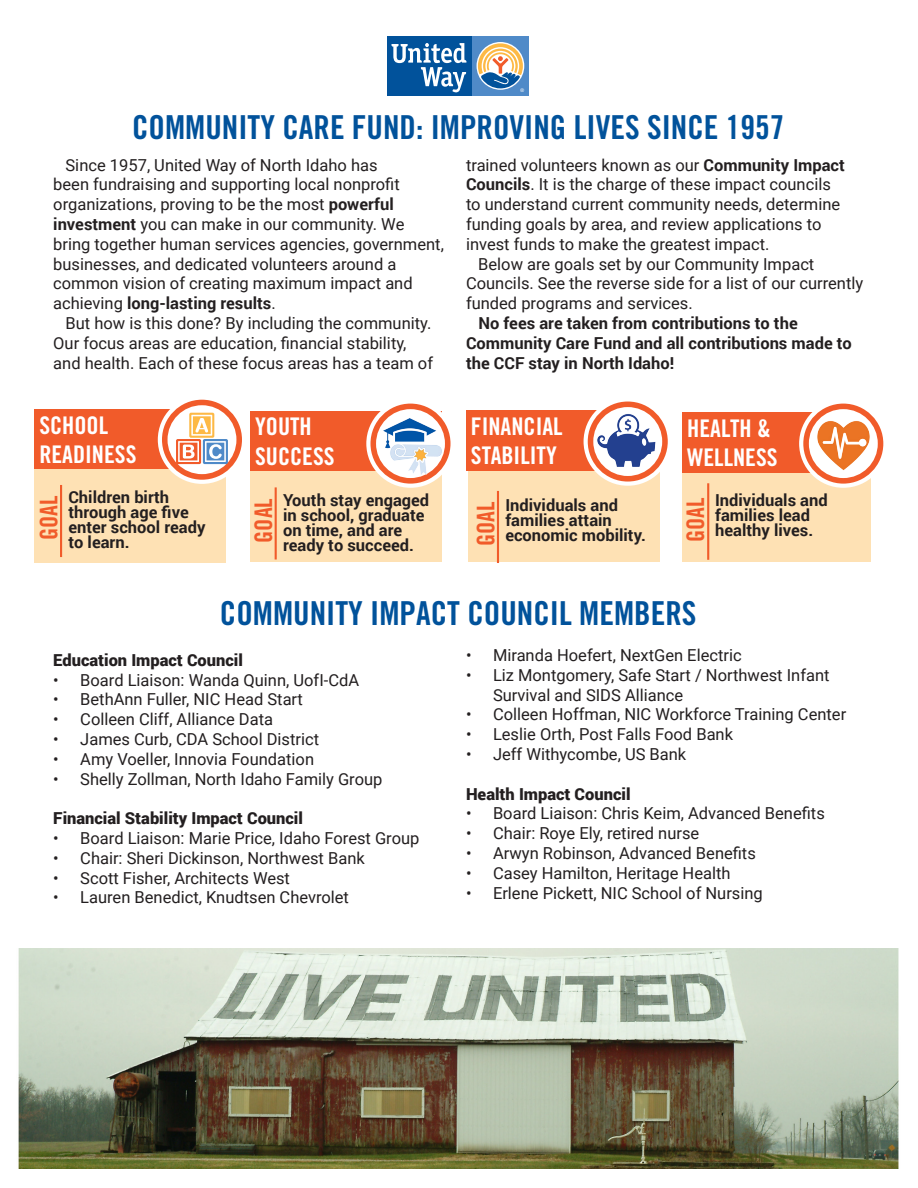
<style>
.page{position:relative;width:918px;height:1188px;background:#fff}
.page>*{position:absolute;margin:0;border:0;box-sizing:border-box;transform-origin:0 0}
.t1{font:33px "Trade Gothic Bold Cond Twenty";color:#01529b}
.t2{font:24.3px "Trade Gothic Bold Cond Twenty";color:#fff}
.t3{font:24.3px "Trade Gothic Bold Cond Twenty";color:#f15b2a}
.t4{font:16.5px/19.8px "Roboto";color:#231f20}
.t5{font:700 16.5px/15px "Roboto";color:#231f20}
.t6{font:900 16.5px "Roboto";color:#231f20}
.t7{font:4.95px "Meta";color:#fff}
.s1{font-weight:700}
</style>
<div class="page">
<img style="left:18px;top:949px;width:881px;height:219px">
<div style="left:34px;top:430px;width:192px;height:133px;background:#fee1b4"></div>
<div style="left:35px;top:409px;width:191px;height:60px;background:#f15b2a"></div>
<div style="left:468px;top:431px;width:191px;height:130px;background:#fee1b4"></div>
<div style="left:466px;top:410px;width:192px;height:61px;background:#f15b2a"></div>
<div style="left:683px;top:431px;width:188px;height:130px;background:#fee1b4"></div>
<div style="left:683px;top:412px;width:191px;height:61px;background:#f15b2a"></div>
<div style="left:250px;top:430px;width:192px;height:131px;background:#fee1b4"></div>
<div style="left:250px;top:411px;width:192px;height:60px;background:#f15b2a"></div>
<div style="left:158px;top:396px;width:88px;height:88px;background:#fff;border-radius:50%"></div>
<svg style="left:162px;top:400px;width:80px;height:80px"></svg>
<div style="left:366px;top:399px;width:89px;height:89px;background:#fff;border-radius:50%"></div>
<svg style="left:371px;top:404px;width:80px;height:80px"></svg>
<div style="left:584px;top:397px;width:88px;height:89px;background:#fff;border-radius:50%"></div>
<svg style="left:588px;top:402px;width:80px;height:80px"></svg>
<div style="left:799px;top:399px;width:89px;height:89px;background:#fff;border-radius:50%"></div>
<svg style="left:803px;top:404px;width:80px;height:80px"></svg>
<img style="left:814px;top:417px;width:58px;height:58px">
<img style="left:595px;top:410px;width:64px;height:63px">
<img style="left:380px;top:414px;width:64px;height:64px">
<hr style="left:497px;top:491px;width:2px;height:72px;background:#f15b2a">
<hr style="left:707px;top:483px;width:2px;height:77px;background:#f15b2a">
<hr style="left:275px;top:487px;width:2px;height:73px;background:#f15b2a">
<hr style="left:60px;top:485px;width:2px;height:72px;background:#f15b2a">
<div style="left:472px;top:36px;width:57px;height:60px;background:#4f8ac8"></div>
<svg style="left:477px;top:42px;width:47px;height:48px"></svg>
<svg style="left:478px;top:43px;width:45px;height:45px;background:#b1b0a7"></svg>
<div style="left:387px;top:36px;width:85px;height:60px;background:#01529b"></div>
<svg style="left:391px;top:43px;width:75px;height:49px"></svg>
<p class="t7" style="left:520px;top:88px;width:6px">®</p>
<p class="t1" style="left:132px;top:107px;width:654px">COMMUNITY CARE FUND: IMPROVING LIVES SINCE 1957</p>
<p class="t4" style="left:53px;top:154px;width:392px;text-indent:12px">Since 1957, United Way of North Idaho has<br>been fundraising and supporting local nonprofit organizations, proving to be the most <span class="s1">powerful investment</span> you can make in our community. We bring together human services agencies, government, businesses, and dedicated volunteers around a common vision of creating maximum impact and achieving <span class="s1">long-lasting results</span>.</p>
<p class="t4" style="left:53px;top:313px;width:381px;text-indent:12px">But how is this done? By including the community.<br>Our focus areas are education, financial stability, and health. Each of these focus areas has a team of</p>
<p class="t2" style="left:39px;top:411px;width:70px">SCHOOL</p>
<p class="t2" style="left:39px;top:440px;width:99px">READINESS</p>
<p class="t2" style="left:255px;top:412px;width:58px">YOUTH</p>
<p class="t2" style="left:255px;top:441px;width:81px">SUCCESS</p>
<p class="t4" style="left:466px;top:154px;width:380px">trained volunteers known as our <span class="s1">Community Impact Councils</span>. It is the charge of these impact councils to understand current community needs, determine funding goals by area, and review applications to invest funds to make the greatest impact.</p>
<p class="t4" style="left:466px;top:253px;width:399px;text-indent:12px">Below are goals set by our Community Impact<br>Councils. See the reverse side for a list of our currently funded programs and services.</p>
<p class="t5" style="left:466px;top:313px;width:387px;line-height:19.8px;text-indent:12px">No fees are taken from contributions to the<br>Community Care Fund and all contributions made to the CCF stay in North Idaho!</p>
<p class="t2" style="left:471px;top:412px;width:93px">FINANCIAL</p>
<p class="t2" style="left:471px;top:441px;width:87px">STABILITY</p>
<p class="t2" style="left:687px;top:414px;width:85px">HEALTH &amp;</p>
<p class="t2" style="left:687px;top:443px;width:92px">WELLNESS</p>
<p class="t3" style="left:34px;top:540px;width:46px;rotate:-90deg">GOAL</p>
<p class="t5" style="left:68px;top:489px;width:138px">Children birth through age five enter school ready to learn.</p>
<p class="t5" style="left:283px;top:492px;width:148px">Youth stay engaged in school, graduate on time, and are ready to succeed.</p>
<p class="t3" style="left:471px;top:546px;width:46px;rotate:-90deg">GOAL</p>
<p class="t5" style="left:505px;top:497px;width:142px">Individuals and families attain economic mobility.</p>
<p class="t5" style="left:715px;top:492px;width:114px">Individuals and families lead healthy lives.</p>
<p class="t3" style="left:249px;top:543px;width:46px;rotate:-90deg">GOAL</p>
<p class="t3" style="left:681px;top:542px;width:46px;rotate:-90deg">GOAL</p>
<p class="t1" style="left:220px;top:594px;width:478px">COMMUNITY IMPACT COUNCIL MEMBERS</p>
<p class="t6" style="left:53px;top:648px;width:191px">Education Impact Council</p>
<p class="t4" style="left:53px;top:669px;width:307px">• Board Liaison: Wanda Quinn, UofI-CdA</p>
<p class="t4" style="left:53px;top:689px;width:251px">• BethAnn Fuller, NIC Head Start</p>
<p class="t4" style="left:53px;top:709px;width:221px">• Colleen Cliff, Alliance Data</p>
<p class="t4" style="left:53px;top:729px;width:267px">• James Curb, CDA School District</p>
<p class="t4" style="left:53px;top:749px;width:262px">• Amy Voeller, Innovia Foundation</p>
<p class="t4" style="left:53px;top:768px;width:331px">• Shelly Zollman, North Idaho Family Group</p>
<p class="t6" style="left:53px;top:807px;width:251px">Financial Stability Impact Council</p>
<p class="t4" style="left:53px;top:828px;width:368px">• Board Liaison: Marie Price, Idaho Forest Group</p>
<p class="t4" style="left:53px;top:848px;width:313px">• Chair: Sheri Dickinson, Northwest Bank</p>
<p class="t4" style="left:53px;top:867px;width:238px">• Scott Fisher, Architects West</p>
<p class="t4" style="left:53px;top:887px;width:297px">• Lauren Benedict, Knudtsen Chevrolet</p>
<p class="t4" style="left:466px;top:645px;width:277px">• Miranda Hoefert, NextGen Electric</p>
<p class="t4" style="left:493px;top:664px;width:338px;text-indent:-27px">• Liz Montgomery, Safe Start / Northwest Infant<br>Survival and SIDS Alliance</p>
<p class="t4" style="left:466px;top:704px;width:382px">• Colleen Hoffman, NIC Workforce Training Center</p>
<p class="t4" style="left:466px;top:724px;width:269px">• Leslie Orth, Post Falls Food Bank</p>
<p class="t4" style="left:466px;top:744px;width:222px">• Jeff Withycombe, US Bank</p>
<p class="t6" style="left:466px;top:782px;width:166px">Health Impact Council</p>
<p class="t4" style="left:466px;top:803px;width:360px">• Board Liaison: Chris Keim, Advanced Benefits</p>
<p class="t4" style="left:466px;top:823px;width:235px">• Chair: Roye Ely, retired nurse</p>
<p class="t4" style="left:466px;top:843px;width:291px">• Arwyn Robinson, Advanced Benefits</p>
<p class="t4" style="left:466px;top:862px;width:266px">• Casey Hamilton, Heritage Health</p>
<p class="t4" style="left:466px;top:882px;width:298px">• Erlene Pickett, NIC School of Nursing</p>
</div>
